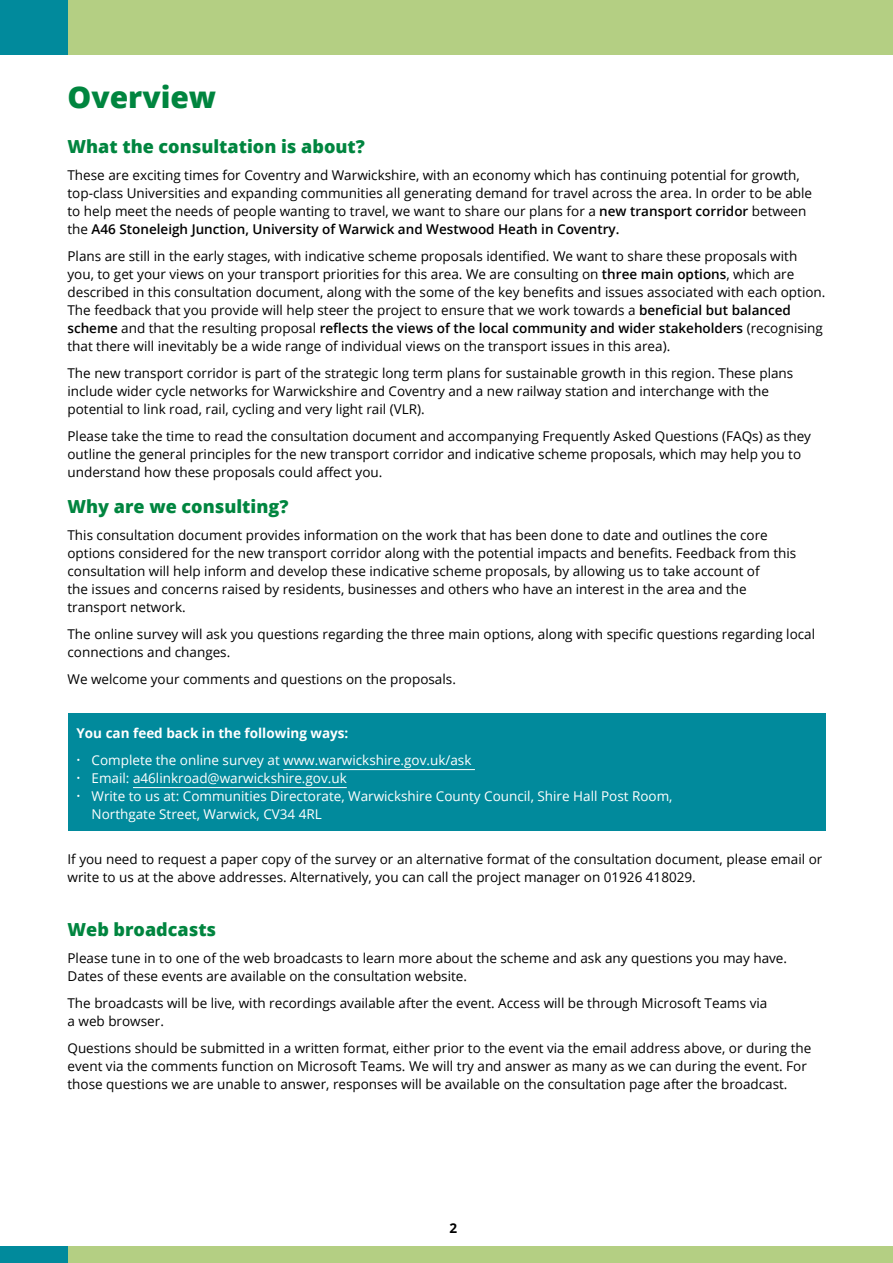
<style>
.page{position:relative;width:893px;height:1263px;background:#fff}
.page>*{position:absolute;margin:0;border:0;box-sizing:border-box;transform-origin:0 0}
.t1{font:800 30px "Open Sans";color:#00853f}
.t2{font:800 18px "Open Sans";color:#00853f}
.t3{font:13.5px/18px "Open Sans";color:#000}
.t4{font:13.5px/27px "Open Sans";color:#fff}
.t5{font:700 13.5px "Open Sans";color:#000}
.s1{font-weight:600}
.s2{font-weight:700}
.s3{font-family:"Jacobs Chronos";font-size:18px}
</style>
<div class="page">
<div style="left:68px;top:0;width:825px;height:54px;background:#b4cf83"></div>
<div style="left:0;top:1247px;width:893px;height:16px;background:#b4cf83"></div>
<div style="left:0;top:0;width:68px;height:54px;background:#018a9c"></div>
<div style="left:0;top:1247px;width:68px;height:16px;background:#018a9c"></div>
<div style="left:68px;top:714px;width:757px;height:117px;background:#018a9c"></div>
<hr style="left:283px;top:769px;width:192px;height:1px;background:#fff">
<hr style="left:133px;top:787px;width:214px;height:1px;background:#fff">
<h1 class="t1" style="left:68px;top:74px;width:150px">Overview</h1>
<h2 class="t2" style="left:68px;top:133px;width:299px">What the consultation is about?</h2>
<p class="t3" style="left:67px;top:166px;width:746px">These are exciting times for Coventry and Warwickshire, with an economy which has continuing potential for growth, top-class Universities and expanding communities all generating demand for travel across the area. In order to be able to help meet the needs of people wanting to travel, we want to share our plans for a <span class="s1">new transport corridor</span> between the <span class="s1">A46 Stoneleigh Junction, University of Warwick and Westwood Heath in Coventry.</span></p>
<p class="t3" style="left:67px;top:247px;width:759px">Plans are still in the early stages, with indicative scheme proposals identified. We want to share these proposals with you, to get your views on your transport priorities for this area. We are consulting on <span class="s1">three main options</span>, which are described in this consultation document, along with the some of the key benefits and issues associated with each option.<br>The feedback that you provide will help steer the project to ensure that we work towards a <span class="s1">beneficial but balanced scheme</span> and that the resulting proposal <span class="s1">reflects the views of the local community and wider stakeholders</span> (recognising that there will inevitably be a wide range of individual views on the transport issues in this area).</p>
<p class="t3" style="left:67px;top:364px;width:727px">The new transport corridor is part of the strategic long term plans for sustainable growth in this region. These plans include wider cycle networks for Warwickshire and Coventry and a new railway station and interchange with the potential to link road, rail, cycling and very light rail (VLR).</p>
<p class="t3" style="left:67px;top:427px;width:745px">Please take the time to read the consultation document and accompanying Frequently Asked Questions (FAQs) as they outline the general principles for the new transport corridor and indicative scheme proposals, which may help you to understand how these proposals could affect you.</p>
<h2 class="t2" style="left:68px;top:493px;width:222px">Why are we consulting?</h2>
<p class="t3" style="left:68px;top:526px;width:730px">This consultation document provides information on the work that has been done to date and outlines the core options considered for the new transport corridor along with the potential impacts and benefits. Feedback from this consultation will help inform and develop these indicative scheme proposals, by allowing us to take account of<br>the issues and concerns raised by residents, businesses and others who have an interest in the area and the transport network.</p>
<p class="t3" style="left:68px;top:625px;width:749px">The online survey will ask you questions regarding the three main options, along with specific questions regarding local connections and changes.</p>
<p class="t3" style="left:68px;top:670px;width:390px">We welcome your comments and questions on the proposals.</p>
<p class="t4" style="left:76px;top:719px;width:396px"><span class="s2">You can feed back in the following ways:<br></span><span class="s3">´</span> Complete the online survey at www.warwickshire.gov.uk/ask</p>
<p class="t4" style="left:76px;top:764px;width:272px"><span class="s3">´</span> Email: a46linkroad@warwickshire.gov.uk</p>
<p class="t4" style="left:76px;top:782px;width:598px"><span class="s3">´</span> Write to us at: Communities Directorate, Warwickshire County Council, Shire Hall Post Room,</p>
<p class="t4" style="left:92px;top:800px;width:232px">Northgate Street, Warwick, CV34 4RL</p>
<p class="t3" style="left:68px;top:850px;width:756px">If you need to request a paper copy of the survey or an alternative format of the consultation document, please email or write to us at the above addresses. Alternatively, you can call the project manager on 01926 418029.</p>
<h2 class="t2" style="left:68px;top:916px;width:150px">Web broadcasts</h2>
<p class="t3" style="left:68px;top:949px;width:721px">Please tune in to one of the web broadcasts to learn more about the scheme and ask any questions you may have.<br>Dates of these events are available on the consultation website.</p>
<p class="t3" style="left:68px;top:994px;width:701px">The broadcasts will be live, with recordings available after the event. Access will be through Microsoft Teams via a web browser.</p>
<p class="t3" style="left:68px;top:1039px;width:745px">Questions should be submitted in a written format, either prior to the event via the email address above, or during the event via the comments function on Microsoft Teams. We will try and answer as many as we can during the event. For those questions we are unable to answer, responses will be available on the consultation page after the broadcast.</p>
<p class="t5" style="left:449px;top:1219px;width:9px">2</p>
</div>
